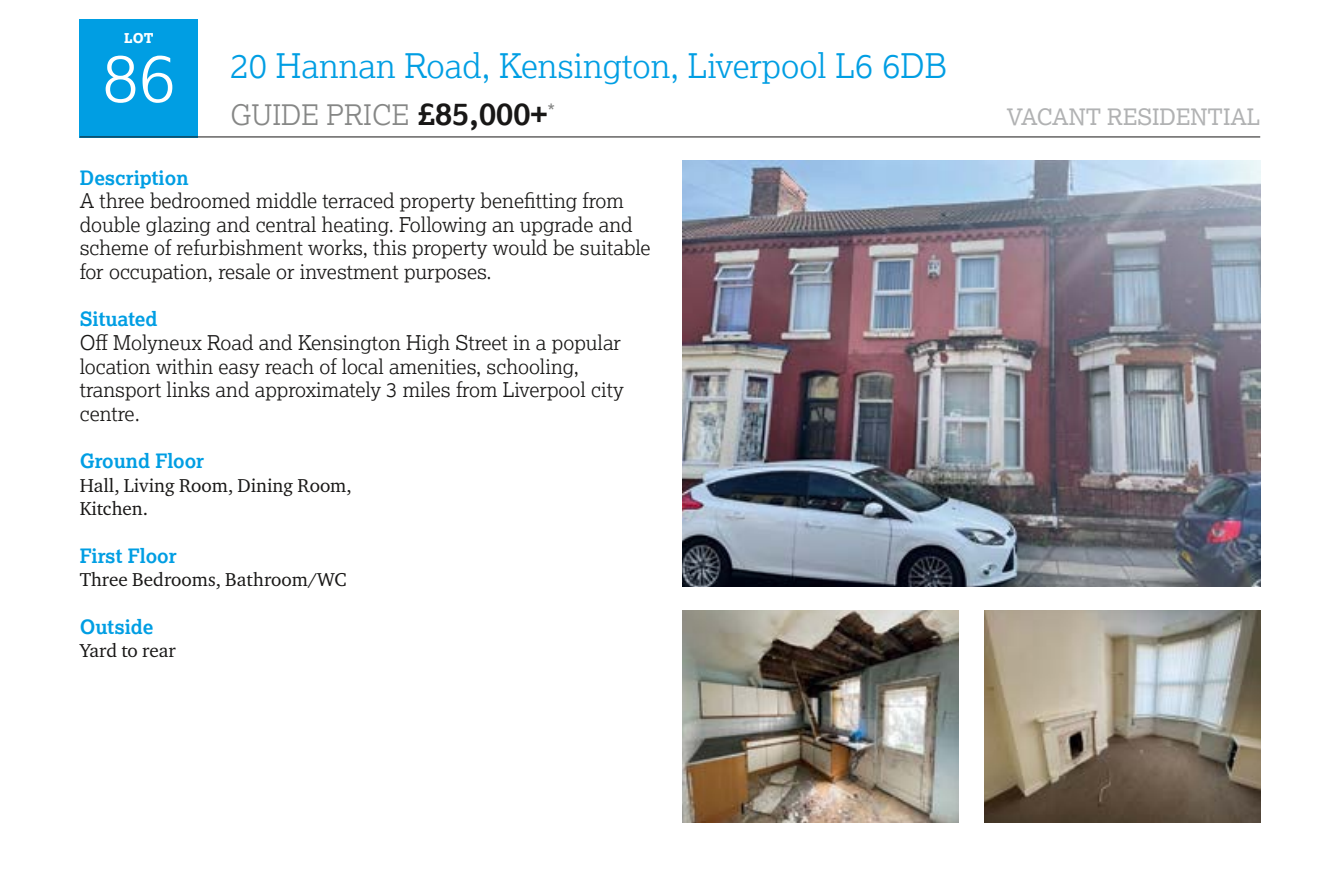
<style>
.page{position:relative;width:1340px;height:884px;background:#fff}
.page>*{position:absolute;margin:0;border:0;box-sizing:border-box;transform-origin:0 0}
.t1{font:300 67.5px "Lexia";color:#fff}
.t2{font:300 33.75px "Lexia";color:#009ee3}
.t3{font:300 28.12px "Lexia";color:#868786}
.t4{font:22.5px "Lexia";color:#b1b2b3}
.t5{font:300 20.25px/23.6px "Lexia";color:#181716}
.t6{font:20.25px "Lexia";color:#868786}
.t7{font:700 19.8px "Lexia";color:#009ee3}
.t8{font:19.12px/23.6px "Charter ITC Pro";color:#181716}
.t9{font:800 13.5px "Lexia";color:#fff}
.s1{font-weight:700;font-size:31.5px;color:#181716}
</style>
<div class="page">
<div style="left:80px;top:19px;width:118px;height:118px;background:#009ee3"></div>
<hr style="left:80px;top:136px;width:1180px;height:1px;background:#181716">
<img style="left:682px;top:610px;width:276px;height:212px">
<img style="left:984px;top:610px;width:276px;height:212px">
<img style="left:682px;top:161px;width:578px;height:425px">
<p class="t9" style="left:124px;top:29px;width:31px">LOT</p>
<h1 class="t1" style="left:102px;top:35px;width:75px">86</h1>
<h2 class="t2" style="left:230px;top:45px;width:718px">20 Hannan Road, Kensington, Liverpool L6 6DB</h2>
<h3 class="t3" style="left:230px;top:97px;width:318px">GUIDE PRICE <span class="s1">£85,000+</span></h3>
<p class="t4" style="left:1006px;top:103px;width:255px">VACANT RESIDENTIAL</p>
<p class="t6" style="left:547px;top:98px;width:9px">*</p>
<p class="t7" style="left:80px;top:165px;width:110px">Description</p>
<p class="t5" style="left:80px;top:188px;width:572px">A three bedroomed middle terraced property benefitting from double glazing and central heating. Following an upgrade and scheme of refurbishment works, this property would be suitable for occupation, resale or investment purposes.</p>
<p class="t7" style="left:80px;top:306px;width:79px">Situated</p>
<p class="t5" style="left:80px;top:330px;width:545px">Off Molyneux Road and Kensington High Street in a popular location within easy reach of local amenities, schooling, transport links and approximately 3 miles from Liverpool city centre.</p>
<p class="t7" style="left:80px;top:448px;width:126px">Ground Floor</p>
<p class="t8" style="left:80px;top:473px;width:273px">Hall, Living Room, Dining Room,<br>Kitchen.</p>
<p class="t7" style="left:80px;top:543px;width:98px">First Floor</p>
<p class="t8" style="left:80px;top:567px;width:268px">Three Bedrooms, Bathroom/WC</p>
<p class="t7" style="left:80px;top:614px;width:75px">Outside</p>
<p class="t8" style="left:80px;top:638px;width:97px">Yard to rear</p>
</div>
